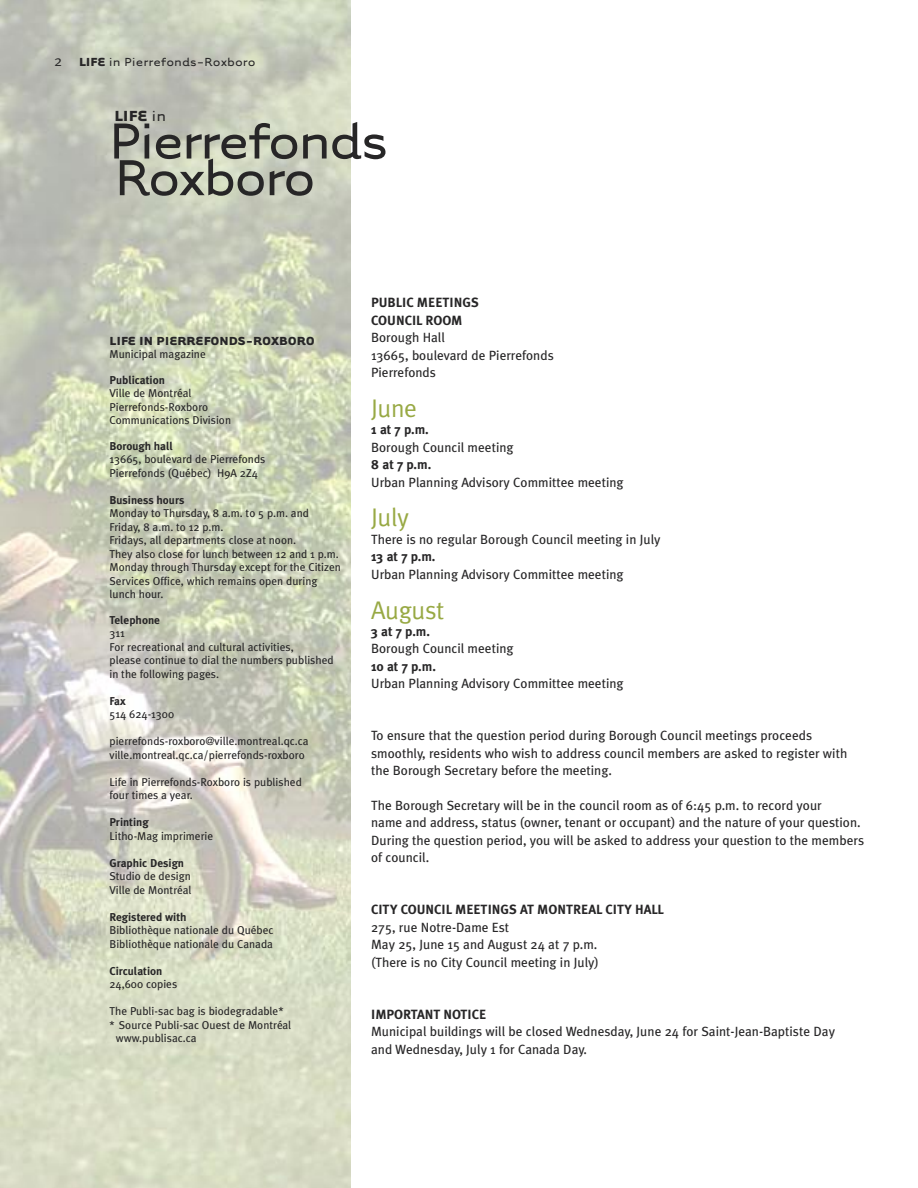
<style>
.page{position:relative;width:918px;height:1188px;background:#fff}
.page>*{position:absolute;margin:0;border:0;box-sizing:border-box;transform-origin:0 0}
.t1{font:58.35px "Tarzana Wide";letter-spacing:-.055em;color:#272627}
.t2{font:25.5px "Meta Plus Normal";letter-spacing:-.015em;color:#98a944}
.t3{font:700 16.95px "Tarzana Wide";color:#272627}
.t4{font:13.5px "Tarzana Wide";color:#272627}
.t5{font:700 13.5px "Tarzana Wide";color:#272627}
.t6{font:13.35px/17.4px "Meta Plus";color:#272627}
.t7{font:700 13.35px/17.4px "Meta Plus";color:#272627}
.t8{font:11.4px/13.5px "Meta Plus";color:#272627}
.t9{font:700 11.4px "Meta Plus";color:#272627}
.s1{font-family:"Meta Plus Normal";font-size:15px}
.s2{font-weight:700}
.s3{font-weight:400}
</style>
<div class="page">
<svg style="left:0;top:0;width:351px;height:1188px;background:#ced1be"></svg>
<p class="t4" style="left:54px;top:54px;width:203px"><span class="s1">2</span> <span class="s2">LIFE</span> in Pierrefonds-Roxboro</p>
<p class="t3" style="left:114px;top:105px;width:53px">LIFE <span class="s3">in</span></p>
<h1 class="t1" style="left:108px;top:104px;width:282px">Pierrefonds</h1>
<h1 class="t1" style="left:114px;top:141px;width:204px">Roxboro</h1>
<p class="t5" style="left:110px;top:332px;width:207px">LIFE IN PIERREFONDS-ROXBORO</p>
<p class="t8" style="left:110px;top:348px;width:98px">Municipal magazine</p>
<p class="t9" style="left:110px;top:373px;width:57px">Publication</p>
<p class="t8" style="left:109px;top:387px;width:123px">Ville de Montréal<br>Pierrefonds-Roxboro<br>Communications Division</p>
<p class="t9" style="left:110px;top:439px;width:65px">Borough hall</p>
<p class="t8" style="left:110px;top:453px;width:157px">13665, boulevard de Pierrefonds<br>Pierrefonds (Québec) H9A 2Z4</p>
<p class="t9" style="left:110px;top:493px;width:76px">Business hours</p>
<p class="t8" style="left:110px;top:507px;width:233px">Monday to Thursday, 8 a.m. to 5 p.m. and Friday, 8 a.m. to 12 p.m.<br>Fridays, all departments close at noon.<br>They also close for lunch between 12 and 1 p.m.<br>Monday through Thursday except for the Citizen Services Office, which remains open during lunch hour.</p>
<p class="t9" style="left:110px;top:613px;width:52px">Telephone</p>
<p class="t8" style="left:110px;top:627px;width:226px">311<br>For recreational and cultural activities,<br>please continue to dial the numbers published in the following pages.</p>
<p class="t9" style="left:110px;top:694px;width:18px">Fax</p>
<p class="t8" style="left:110px;top:708px;width:66px">514 624-1300</p>
<p class="t8" style="left:110px;top:735px;width:201px">pierrefonds-roxboro@ville.montreal.qc.ca ville.montreal.qc.ca/pierrefonds-roxboro</p>
<p class="t8" style="left:110px;top:775px;width:194px">Life in Pierrefonds-Roxboro is published four times a year.</p>
<p class="t9" style="left:110px;top:816px;width:41px">Printing</p>
<p class="t8" style="left:110px;top:829px;width:105px">Litho-Mag imprimerie</p>
<p class="t9" style="left:110px;top:856px;width:76px">Graphic Design</p>
<p class="t8" style="left:110px;top:870px;width:84px">Studio de design<br>Ville de Montréal</p>
<p class="t9" style="left:110px;top:910px;width:79px">Registered with</p>
<p class="t8" style="left:110px;top:924px;width:166px">Bibliothèque nationale du Québec<br>Bibliothèque nationale du Canada</p>
<p class="t9" style="left:110px;top:964px;width:54px">Circulation</p>
<p class="t8" style="left:110px;top:978px;width:69px">24,600 copies</p>
<p class="t8" style="left:110px;top:1005px;width:176px">The Publi-sac bag is biodegradable*</p>
<p class="t8" style="left:110px;top:1018px;width:183px">* Source Publi-sac Ouest de Montréal</p>
<p class="t8" style="left:116px;top:1032px;width:82px">www.publisac.ca</p>
<p class="t7" style="left:371px;top:294px;width:109px">PUBLIC MEETINGS<br>COUNCIL ROOM</p>
<p class="t6" style="left:371px;top:329px;width:184px">Borough Hall<br>13665, boulevard de Pierrefonds<br>Pierrefonds</p>
<h2 class="t2" style="left:371px;top:393px;width:48px">June</h2>
<p class="t7" style="left:371px;top:421px;width:59px">1 at 7 p.m.</p>
<p class="t6" style="left:371px;top:438px;width:144px">Borough Council meeting</p>
<p class="t7" style="left:371px;top:456px;width:62px">8 at 7 p.m.</p>
<p class="t6" style="left:371px;top:473px;width:254px">Urban Planning Advisory Committee meeting</p>
<h2 class="t2" style="left:371px;top:503px;width:39px">July</h2>
<p class="t6" style="left:371px;top:531px;width:291px">There is no regular Borough Council meeting in July</p>
<p class="t7" style="left:371px;top:548px;width:66px">13 at 7 p.m.</p>
<p class="t6" style="left:371px;top:565px;width:254px">Urban Planning Advisory Committee meeting</p>
<h2 class="t2" style="left:371px;top:595px;width:75px">August</h2>
<p class="t7" style="left:371px;top:623px;width:60px">3 at 7 p.m.</p>
<p class="t6" style="left:371px;top:640px;width:144px">Borough Council meeting</p>
<p class="t7" style="left:371px;top:657px;width:66px">10 at 7 p.m.</p>
<p class="t6" style="left:371px;top:675px;width:254px">Urban Planning Advisory Committee meeting</p>
<p class="t6" style="left:371px;top:727px;width:478px">To ensure that the question period during Borough Council meetings proceeds smoothly, residents who wish to address council members are asked to register with the Borough Secretary before the meeting.</p>
<p class="t6" style="left:371px;top:797px;width:495px">The Borough Secretary will be in the council room as of 6:45 p.m. to record your<br>name and address, status (owner, tenant or occupant) and the nature of your question.<br>During the question period, you will be asked to address your question to the members of council.</p>
<p class="t7" style="left:371px;top:901px;width:294px">CITY COUNCIL MEETINGS AT MONTREAL CITY HALL</p>
<p class="t6" style="left:371px;top:918px;width:229px">275, rue Notre-Dame Est<br>May 25, June 15 and August 24 at 7 p.m. (There is no City Council meeting in July)</p>
<p class="t7" style="left:371px;top:1005px;width:117px">IMPORTANT NOTICE</p>
<p class="t6" style="left:371px;top:1023px;width:465px">Municipal buildings will be closed Wednesday, June 24 for Saint-Jean-Baptiste Day and Wednesday, July 1 for Canada Day.</p>
</div>
